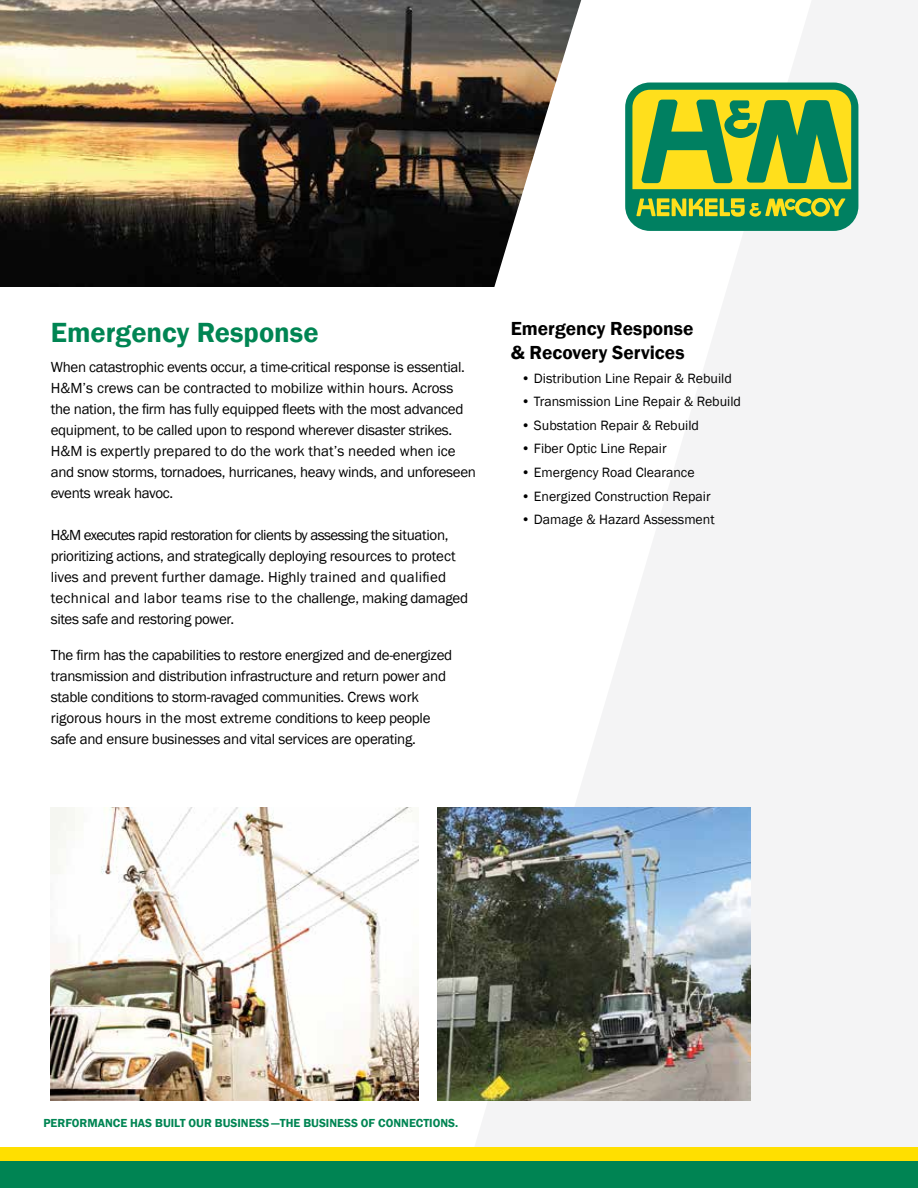
<style>
.page{position:relative;width:918px;height:1188px;background:#fff}
.page>*{position:absolute;margin:0;border:0;box-sizing:border-box;transform-origin:0 0}
.t1{font:600 28.5px "Franklin Gothic";color:#008553}
.t2{font:600 19.5px/23.5px "Franklin Gothic";color:#000}
.t3{font:15px/21px "Franklin Gothic";letter-spacing:-.02em;color:#000}
.t4{font:13.95px "Franklin Gothic";color:#000}
.t5{font:600 12px "Franklin Gothic";color:#008553}
</style>
<div class="page">
<img style="left:0;top:0;width:442px;height:286px">
<svg style="left:444px;top:0;width:474px;height:1148px;fill:#f4f4f5"></svg>
<div style="left:0;top:1161px;width:918px;height:27px;background:#008453"></div>
<img style="left:51px;top:807px;width:368px;height:293px">
<div style="left:0;top:1148px;width:918px;height:13px;background:#ffdf00"></div>
<svg style="left:625px;top:83px;width:233px;height:148px;background:#6aa747"></svg>
<img style="left:438px;top:807px;width:313px;height:293px">
<h1 class="t1" style="left:51px;top:315px;width:269px">Emergency Response</h1>
<p class="t3" style="left:51px;top:357px;width:427px">When catastrophic events occur, a time-critical response is essential.<br>H&amp;M’s crews can be contracted to mobilize within hours. Across the nation, the firm has fully equipped fleets with the most advanced equipment, to be called upon to respond wherever disaster strikes.<br>H&amp;M is expertly prepared to do the work that’s needed when ice and snow storms, tornadoes, hurricanes, heavy winds, and unforeseen events wreak havoc.</p>
<p class="t3" style="left:51px;top:525px;width:419px">H&amp;M executes rapid restoration for clients by assessing the situation, prioritizing actions, and strategically deploying resources to protect lives and prevent further damage. Highly trained and qualified technical and labor teams rise to the challenge, making damaged sites safe and restoring power.</p>
<p class="t3" style="left:51px;top:645px;width:403px">The firm has the capabilities to restore energized and de-energized transmission and distribution infrastructure and return power and stable conditions to storm-ravaged communities. Crews work rigorous hours in the most extreme conditions to keep people safe and ensure businesses and vital services are operating.</p>
<h2 class="t2" style="left:511px;top:317px;width:184px">Emergency Response &amp; Recovery Services</h2>
<p class="t4" style="left:521px;top:369px;width:212px">• Distribution Line Repair &amp; Rebuild</p>
<p class="t4" style="left:521px;top:393px;width:221px">• Transmission Line Repair &amp; Rebuild</p>
<p class="t4" style="left:521px;top:417px;width:179px">• Substation Repair &amp; Rebuild</p>
<p class="t4" style="left:521px;top:440px;width:147px">• Fiber Optic Line Repair</p>
<p class="t4" style="left:521px;top:464px;width:175px">• Emergency Road Clearance</p>
<p class="t4" style="left:521px;top:487px;width:191px">• Energized Construction Repair</p>
<p class="t4" style="left:521px;top:511px;width:195px">• Damage &amp; Hazard Assessment</p>
<p class="t5" style="left:43px;top:1116px;width:416px">PERFORMANCE HAS BUILT OUR BUSINESS —THE BUSINESS OF CONNECTIONS.</p>
</div>
